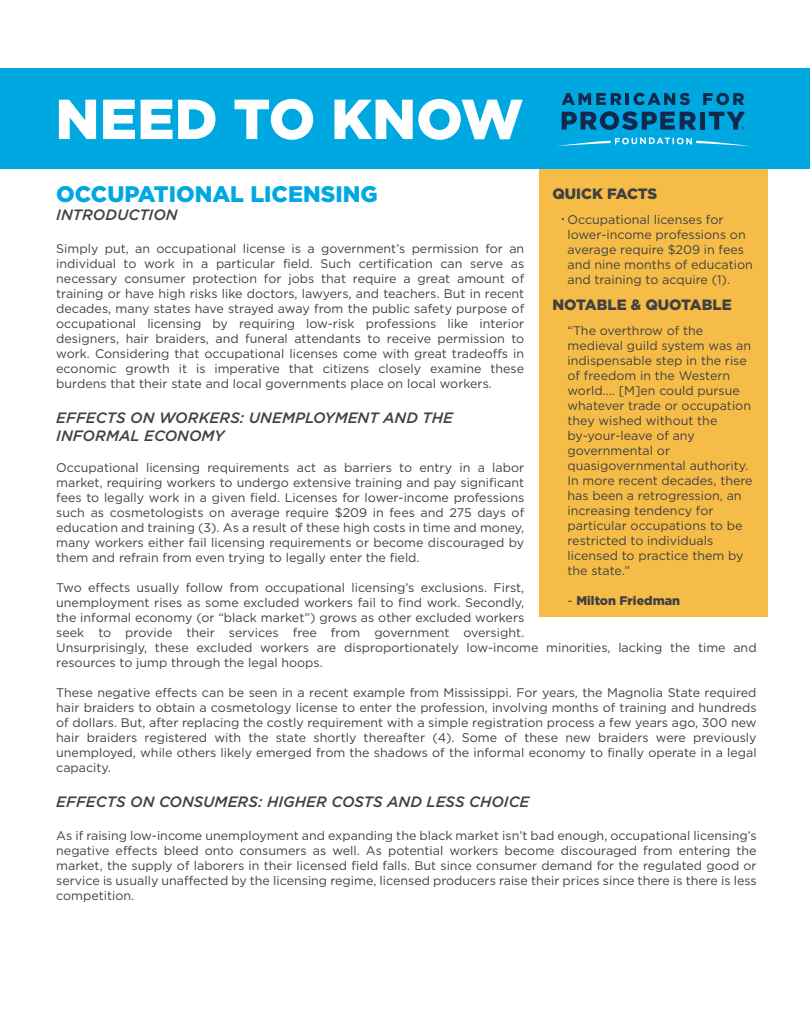
<style>
.page{position:relative;width:810px;height:1035px;background:#fff}
.page>*{position:absolute;margin:0;border:0;box-sizing:border-box;transform-origin:0 0}
.t1{font:900 56.25px "Gotham HTF";color:#fff}
.t2{font:900 22.5px "Gotham HTF";color:#00a8e1}
.t3{font:italic 500 15px/18px "Gotham HTF";color:#414042}
.t4{font:900 15px "Gotham HTF";color:#414042}
.t5{font:12.5px/15px "Gotham HTF";color:#414042;text-align:justify}
.t6{font:900 12.5px "Gotham HTF";color:#414042}
.s1{font-weight:400}
</style>
<div class="page">
<div style="left:539px;top:82px;width:228px;height:534px;background:#f5bd47"></div>
<div style="left:0;top:68px;width:810px;height:101px;background:#00a8e1"></div>
<svg style="left:562px;top:111px;width:134px;height:19px"></svg>
<div style="left:700px;top:112px;width:5px;height:18px;background:#0f2a4c"></div>
<svg style="left:709px;top:112px;width:36px;height:18px"></svg>
<svg style="left:562px;top:93px;width:128px;height:12px"></svg>
<svg style="left:703px;top:93px;width:41px;height:12px"></svg>
<svg style="left:559px;top:138px;width:189px;height:8px"></svg>
<h1 class="t1" style="left:55px;top:87px;width:470px">NEED TO KNOW</h1>
<h2 class="t2" style="left:56px;top:181px;width:323px">OCCUPATIONAL LICENSING</h2>
<p class="t3" style="left:56px;top:206px;width:123px">INTRODUCTION</p>
<p class="t5" style="left:56px;top:241px;width:470px">Simply put, an occupational license is a government’s permission for an individual to work in a particular field. Such certification can serve as necessary consumer protection for jobs that require a great amount of training or have high risks like doctors, lawyers, and teachers. But in recent decades, many states have strayed away from the public safety purpose of occupational licensing by requiring low-risk professions like interior designers, hair braiders, and funeral attendants to receive permission to work. Considering that occupational licenses come with great tradeoffs in economic growth it is imperative that citizens closely examine these burdens that their state and local governments place on local workers.</p>
<p class="t3" style="left:56px;top:408px;width:398px">EFFECTS ON WORKERS: UNEMPLOYMENT AND THE<br>INFORMAL ECONOMY</p>
<p class="t5" style="left:56px;top:460px;width:470px">Occupational licensing requirements act as barriers to entry in a labor market, requiring workers to undergo extensive training and pay significant fees to legally work in a given field. Licenses for lower-income professions such as cosmetologists on average require $209 in fees and 275 days of education and training (3). As a result of these high costs in time and money, many workers either fail licensing requirements or become discouraged by them and refrain from even trying to legally enter the field.</p>
<p class="t5" style="left:56px;top:580px;width:702px;text-align:left">Two effects usually follow from occupational licensing’s exclusions. First,<br>unemployment rises as some excluded workers fail to find work. Secondly,<br>the informal economy (or “black market”) grows as other excluded workers<br>seek to provide their services free from government oversight.<br>Unsurprisingly, these excluded workers are disproportionately low-income minorities, lacking the time and resources to jump through the legal hoops.</p>
<p class="t5" style="left:56px;top:685px;width:702px">These negative effects can be seen in a recent example from Mississippi. For years, the Magnolia State required hair braiders to obtain a cosmetology license to enter the profession, involving months of training and hundreds of dollars. But, after replacing the costly requirement with a simple registration process a few years ago, 300 new hair braiders registered with the state shortly thereafter (4). Some of these new braiders were previously unemployed, while others likely emerged from the shadows of the informal economy to finally operate in a legal capacity.</p>
<p class="t3" style="left:56px;top:792px;width:475px">EFFECTS ON CONSUMERS: HIGHER COSTS AND LESS CHOICE</p>
<p class="t5" style="left:56px;top:828px;width:702px">As if raising low-income unemployment and expanding the black market isn’t bad enough, occupational licensing’s negative effects bleed onto consumers as well. As potential workers become discouraged from entering the market, the supply of laborers in their licensed field falls. But since consumer demand for the regulated good or service is usually unaffected by the licensing regime, licensed producers raise their prices since there is there is less competition.</p>
<p class="t4" style="left:552px;top:185px;width:106px">QUICK FACTS</p>
<p class="t5" style="left:567px;top:212px;width:187px;text-align:left">Occupational licenses for lower-income professions on average require $209 in fees and nine months of education and training to acquire (1).</p>
<p class="t4" style="left:552px;top:296px;width:181px">NOTABLE &amp; QUOTABLE</p>
<p class="t5" style="left:567px;top:323px;width:187px;text-align:left">“The overthrow of the medieval guild system was an indispensable step in the rise of freedom in the Western world.... [M]en could pursue whatever trade or occupation they wished without the by-your-leave of any governmental or quasigovernmental authority.<br>In more recent decades, there has been a retrogression, an increasing tendency for particular occupations to be restricted to individuals licensed to practice them by the state.”</p>
<p class="t6" style="left:567px;top:593px;width:114px"><span class="s1">-</span> Milton Friedman</p>
</div>
